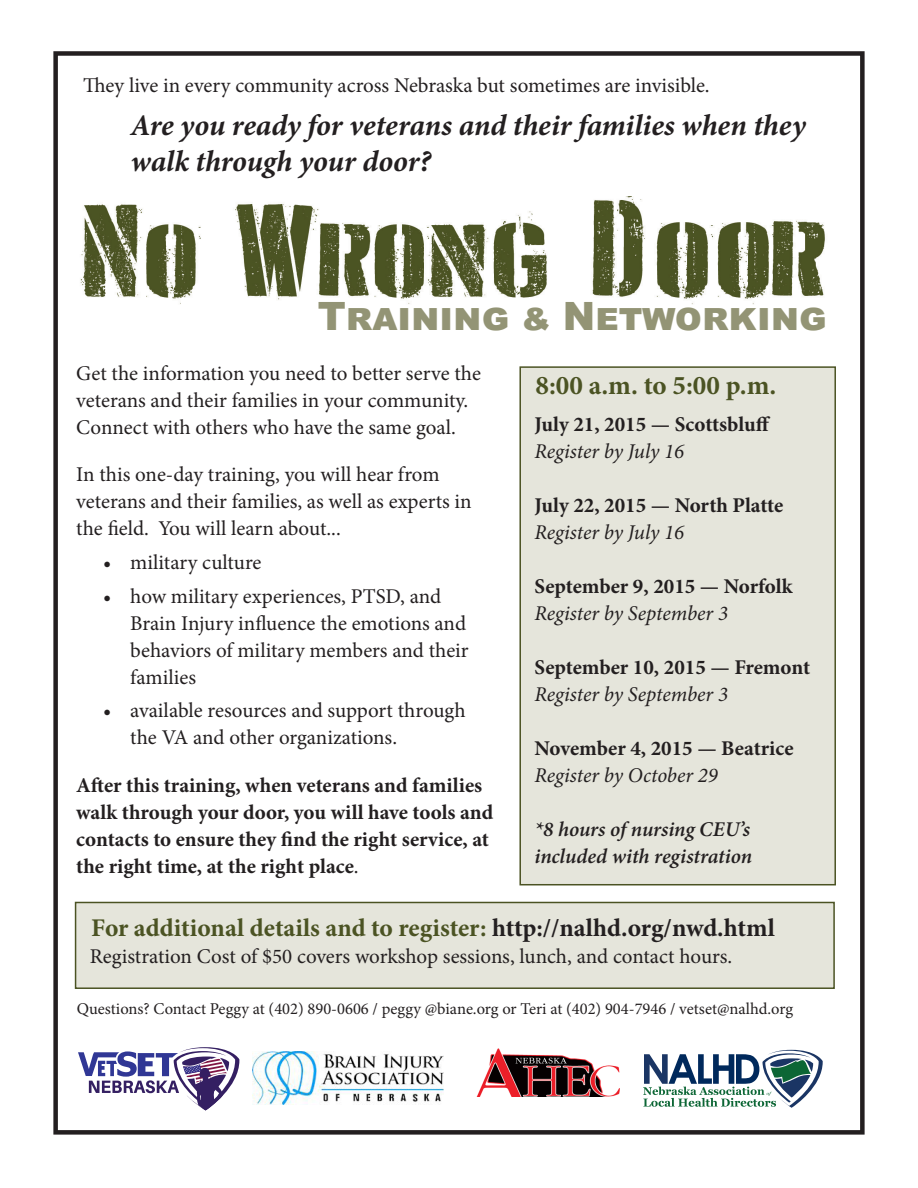
<style>
.page{position:relative;width:918px;height:1188px;background:#fff}
.page>*{position:absolute;margin:0;border:0;box-sizing:border-box;transform-origin:0 0}
.t1{font:900 39px "Arial";color:#939475}
.t2{font:italic 700 30px/36px "Minion Pro";letter-spacing:-.005em;color:#231f20}
.t3{font:700 27px "Minion Pro";color:#4b5323}
.t4{font:700 25.5px "Minion Pro";color:#4b5323}
.t5{font:21px/27px "Minion Pro";color:#231f20}
.t6{font:700 21px/27px "Minion Pro";color:#231f20}
.t7{font:italic 600 21px/27px "Minion Pro";letter-spacing:-.005em;color:#231f20}
.t8{font:16.5px "Minion Pro";color:#231f20}
.s1{font-weight:400}
.s2{font-weight:400;font-style:italic}
.s3{color:#231f20}
</style>
<div class="page">
<div style="left:53px;top:51px;width:812px;height:1084px;border:4px solid #231f20"></div>
<div style="left:520px;top:367px;width:315px;height:518px;background:#e5e5db"></div>
<div style="left:519px;top:366px;width:317px;height:519px;border:2px solid #4b5323"></div>
<img style="left:253px;top:1052px;width:191px;height:52px">
<svg style="left:643px;top:1050px;width:180px;height:58px"></svg>
<svg style="left:78px;top:1047px;width:161px;height:63px"></svg>
<img style="left:476px;top:1048px;width:143px;height:49px">
<img style="left:80px;top:197px;width:745px;height:108px">
<div style="left:76px;top:902px;width:758px;height:86px;background:#e5e5db"></div>
<div style="left:75px;top:902px;width:760px;height:87px;border:2px solid #4b5323"></div>
<p class="t5" style="left:83px;top:72px;width:628px">They live in every community across Nebraska but sometimes are invisible.</p>
<p class="t2" style="left:130px;top:107px;width:677px">Are you ready for veterans and their families when they walk through your door?</p>
<p class="t1" style="left:318px;top:288px;width:511px">Training &amp; Networking</p>
<p class="t5" style="left:76px;top:360px;width:406px">Get the information you need to better serve the veterans and their families in your community.<br>Connect with others who have the same goal.</p>
<p class="t5" style="left:76px;top:461px;width:397px">In this one-day training, you will hear from veterans and their families, as well as experts in the field. You will learn about...</p>
<p class="t5" style="left:103px;top:549px;width:160px">• military culture</p>
<p class="t5" style="left:130px;top:582px;width:340px;text-indent:-27px">• how military experiences, PTSD, and<br>Brain Injury influence the emotions and behaviors of military members and their families</p>
<p class="t5" style="left:130px;top:697px;width:337px;text-indent:-27px">• available resources and support through the VA and other organizations.</p>
<p class="t6" style="left:76px;top:771px;width:418px">After this training, when veterans and families walk through your door, you will have tools and contacts to ensure they find the right service, at the right time, at the right place<span class="s1">.</span></p>
<p class="t3" style="left:536px;top:366px;width:242px">8:00 a.m. to 5:00 p.m.</p>
<p class="t6" style="left:534px;top:410px;width:237px">July 21, 2015 — Scottsbluff<br><span class="s2">Register by July 16</span></p>
<p class="t6" style="left:534px;top:491px;width:250px">July 22, 2015 — North Platte<br><span class="s2">Register by July 16</span></p>
<p class="t6" style="left:534px;top:572px;width:260px">September 9, 2015 — Norfolk<br><span class="s2">Register by September 3</span></p>
<p class="t6" style="left:534px;top:653px;width:277px">September 10, 2015 — Fremont<br><span class="s2">Register by September 3</span></p>
<p class="t6" style="left:534px;top:734px;width:261px">November 4, 2015 — Beatrice<br><span class="s2">Register by October 29</span></p>
<p class="t7" style="left:534px;top:815px;width:219px">*8 hours of nursing CEU’s included with registration</p>
<p class="t4" style="left:91px;top:910px;width:685px">For additional details and to register: <span class="s3">http://nalhd.org/nwd.html</span></p>
<p class="t5" style="left:90px;top:943px;width:644px">Registration Cost of $50 covers workshop sessions, lunch, and contact hours.</p>
<p class="t8" style="left:77px;top:998px;width:718px">Questions? Contact Peggy at (402) 890-0606 / peggy @biane.org or Teri at (402) 904-7946 / vetset@nalhd.org</p>
</div>
